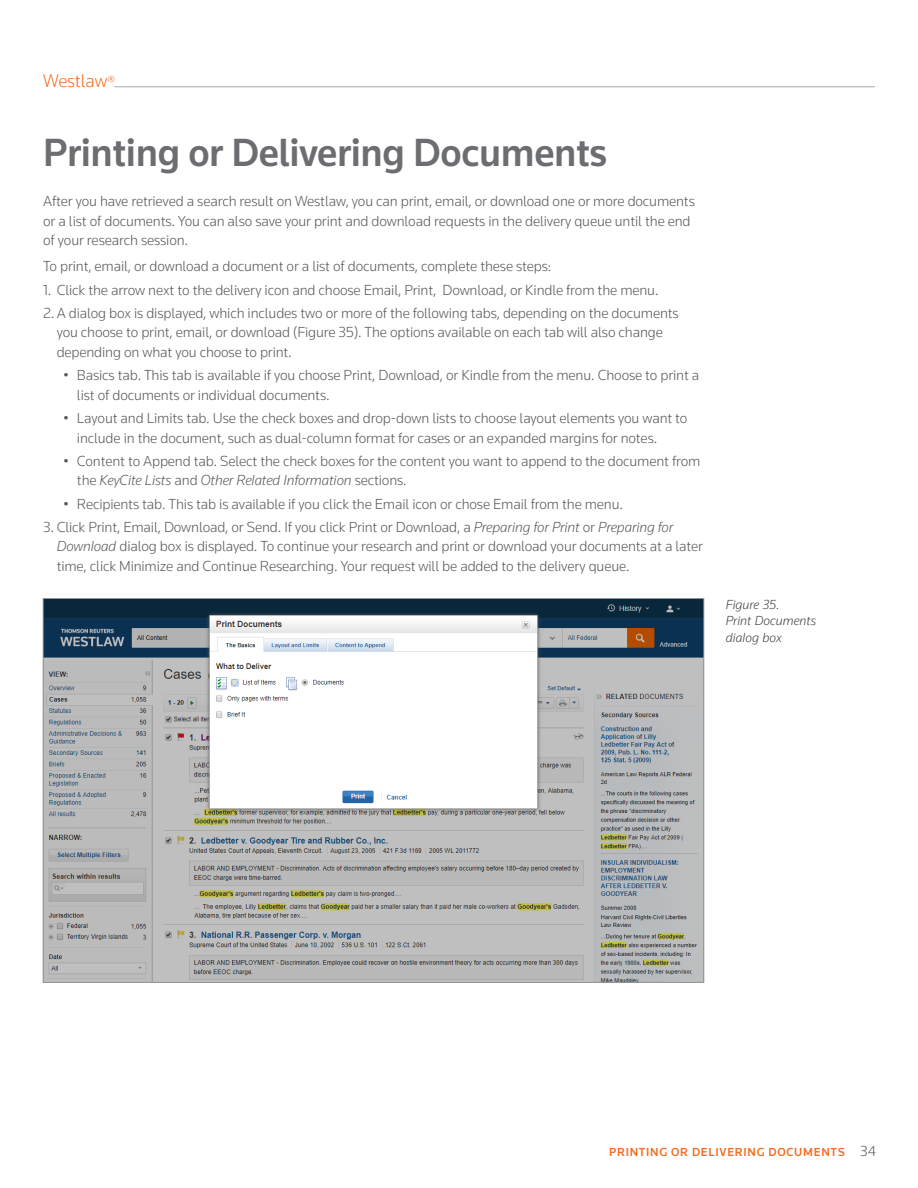
<style>
.page{position:relative;width:918px;height:1188px;background:#fff}
.page>*{position:absolute;margin:0;border:0;box-sizing:border-box;transform-origin:0 0}
.HEADLINE{font:500 40.5px "Knowledge 2017";letter-spacing:-.01em;color:#6c6d70}
.t1{font:300 18.75px "Knowledge 2017";letter-spacing:-.01em;color:#f36e21}
.Bullets{font:300 15px/19.5px "Knowledge 2017";letter-spacing:-.01em;color:#57585a}
.Body_copy{font:300 15px/19.5px "Knowledge 2017";letter-spacing:-.01em;color:#57585a}
.F03_Descrip_body{font:italic 300 13.5px/16.5px "Knowledge 2017";color:#3e3e3f}
.t2{font:500 12px "Knowledge 2017";letter-spacing:.06em;color:#f36e21}
.s1{font-size:15px}
.s2{font-style:italic}
.s3{font-weight:300;font-size:15px;color:#57585a}
</style>
<div class="page">
<hr style="left:115px;top:86px;width:760px;height:1px;background:#a8a9ad">
<img style="left:45px;top:600px;width:657px;height:381px">
<p class="t1" style="left:43px;top:69px;width:73px">Westlaw<span class="s1">®</span></p>
<p class="HEADLINE" style="left:43px;top:128px;width:566px">Printing or Delivering Documents</p>
<p class="Body_copy" style="left:43px;top:191px;width:653px">After you have retrieved a search result on Westlaw, you can print, email, or download one or more documents or a list of documents. You can also save your print and download requests in the delivery queue until the end of your research session.</p>
<p class="Body_copy" style="left:43px;top:256px;width:510px">To print, email, or download a document or a list of documents, complete these steps:</p>
<p class="Bullets" style="left:43px;top:280px;width:617px">1. Click the arrow next to the delivery icon and choose Email, Print, Download, or Kindle from the menu.</p>
<p class="Bullets" style="left:57px;top:303px;width:624px;text-indent:-14px">2.A dialog box is displayed, which includes two or more of the following tabs, depending on the documents you choose to print, email, or download (Figure 35). The options available on each tab will also change depending on what you choose to print.</p>
<p class="Bullets" style="left:77px;top:365px;width:624px;text-indent:-14px">• Basics tab. This tab is available if you choose Print, Download, or Kindle from the menu. Choose to print a list of documents or individual documents.</p>
<p class="Bullets" style="left:77px;top:408px;width:612px;text-indent:-14px">• Layout and Limits tab. Use the check boxes and drop-down lists to choose layout elements you want to include in the document, such as dual-column format for cases or an expanded margins for notes.</p>
<p class="Bullets" style="left:77px;top:451px;width:625px;text-indent:-14px">• Content to Append tab. Select the check boxes for the content you want to append to the document from the <span class="s2">KeyCite Lists</span> and <span class="s2">Other Related Information</span> sections.</p>
<p class="Bullets" style="left:63px;top:494px;width:561px">• Recipients tab. This tab is available if you click the Email icon or chose Email from the menu.</p>
<p class="Bullets" style="left:57px;top:517px;width:648px;text-indent:-14px">3. Click Print, Email, Download, or Send. If you click Print or Download, a <span class="s2">Preparing for Print</span> or <span class="s2">Preparing for<br>Download</span> dialog box is displayed. To continue your research and print or download your documents at a later time, click Minimize and Continue Researching. Your request will be added to the delivery queue.</p>
<p class="F03_Descrip_body" style="left:726px;top:596px;width:92px">Figure 35.<br>Print Documents dialog box</p>
<p class="t2" style="left:609px;top:1145px;width:268px">PRINTING OR DELIVERING DOCUMENTS <span class="s3">34</span></p>
</div>
